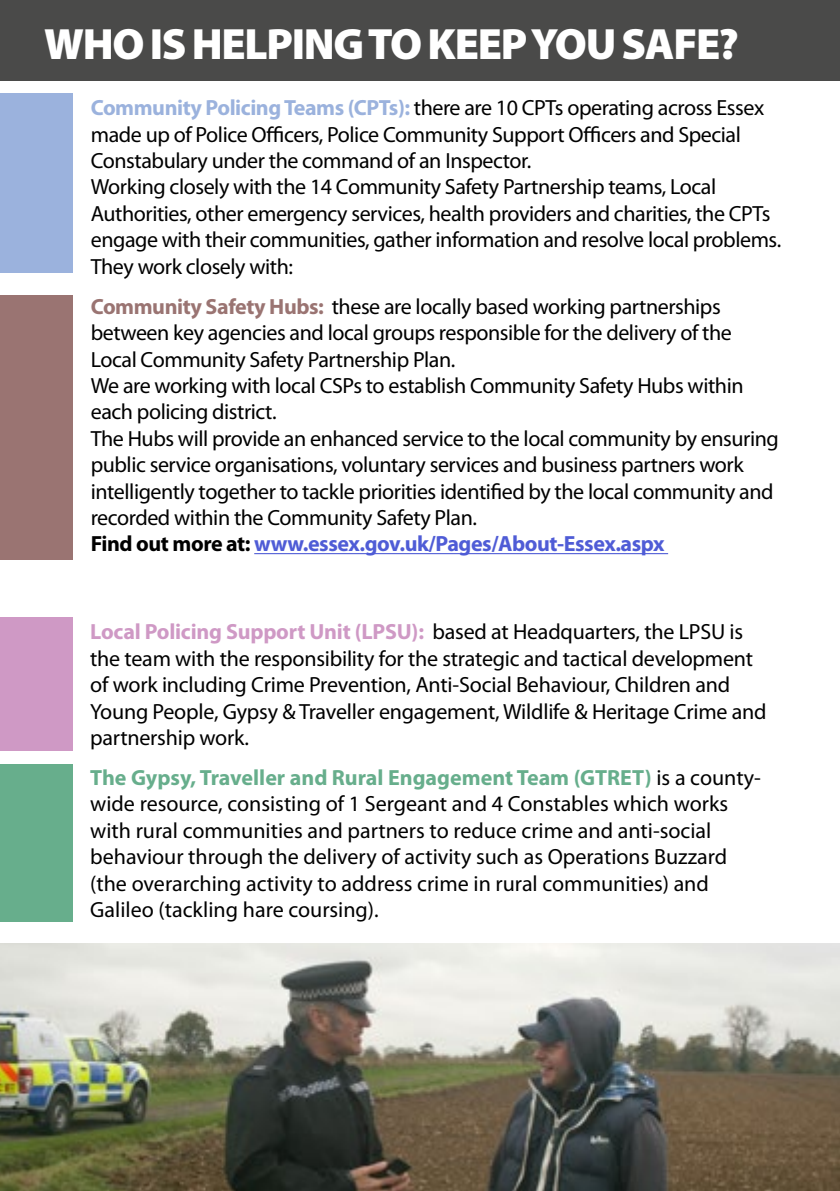
<style>
.page{position:relative;width:840px;height:1191px;background:#fff}
.page>*{position:absolute;margin:0;border:0;box-sizing:border-box;transform-origin:0 0}
.t1{font:900 44px "Myriad Pro";letter-spacing:-.03em;color:#fff}
.t2{font:22px/26.4px "Myriad Pro";letter-spacing:-.02em;color:#000}
.t3{font:22px/26.4px "Myriad Pro";color:#000}
.s1{font-weight:700;color:#9bb2dd}
.s2{font-weight:700;color:#9a7472}
.s3{font-weight:700}
.s4{font-weight:700;color:#4f5cd6}
.s5{font-weight:700;color:#cf99c5}
.s6{font-weight:700;color:#67ae8c}
</style>
<div class="page">
<div style="left:0;top:0;width:839px;height:80px;background:#4a4a49"></div>
<hr style="left:254px;top:553px;width:413px;height:1px;background:#4f5cd6">
<div style="left:0;top:93px;width:72px;height:179px;background:#9bb2dd"></div>
<div style="left:0;top:296px;width:72px;height:264px;background:#9a7472"></div>
<img style="left:0;top:943px;width:839px;height:248px">
<div style="left:0;top:617px;width:72px;height:133px;background:#cf99c5"></div>
<div style="left:0;top:764px;width:72px;height:157px;background:#67ae8c"></div>
<h1 class="t1" style="left:44px;top:19px;width:696px">WHO IS HELPING TO KEEP YOU SAFE?</h1>
<p class="t2" style="left:91px;top:95px;width:691px"><span class="s1">Community Policing Teams (CPTs):</span> there are 10 CPTs operating across Essex made up of Police Officers, Police Community Support Officers and Special Constabulary under the command of an Inspector.<br>Working closely with the 14 Community Safety Partnership teams, Local Authorities, other emergency services, health providers and charities, the CPTs engage with their communities, gather information and resolve local problems.<br>They work closely with:</p>
<p class="t2" style="left:91px;top:293px;width:689px"><span class="s2">Community Safety Hubs:</span> these are locally based working partnerships between key agencies and local groups responsible for the delivery of the Local Community Safety Partnership Plan.<br>We are working with local CSPs to establish Community Safety Hubs within each policing district.<br>The Hubs will provide an enhanced service to the local community by ensuring public service organisations, voluntary services and business partners work intelligently together to tackle priorities identified by the local community and recorded within the Community Safety Plan.<br><span class="s3">Find out more at:</span> <span class="s4">www.essex.gov.uk/Pages/About-Essex.aspx</span></p>
<p class="t2" style="left:90px;top:619px;width:677px"><span class="s5">Local Policing Support Unit (LPSU):</span> based at Headquarters, the LPSU is the team with the responsibility for the strategic and tactical development of work including Crime Prevention, Anti-Social Behaviour, Children and Young People, Gypsy &amp; Traveller engagement, Wildlife &amp; Heritage Crime and partnership work.</p>
<p class="t3" style="left:90px;top:765px;width:671px"><span class="s6">The Gypsy, Traveller and Rural Engagement Team (GTRET)</span> is a county&shy;wide resource, consisting of 1 Sergeant and 4 Constables which works with rural communities and partners to reduce crime and anti-social behaviour through the delivery of activity such as Operations Buzzard (the overarching activity to address crime in rural communities) and Galileo (tackling hare coursing).</p>
</div>
